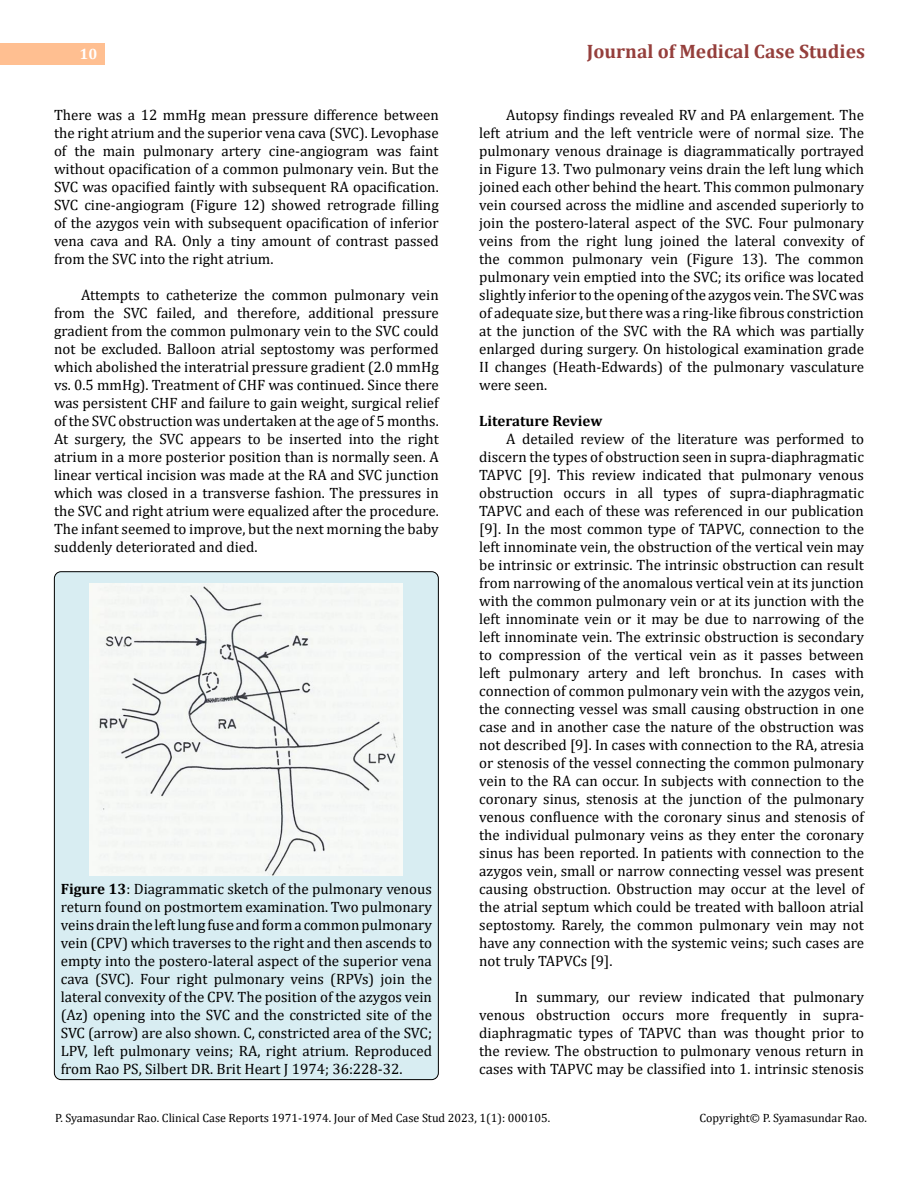
<style>
.page{position:relative;width:918px;height:1188px;background:#fff}
.page>*{position:absolute;margin:0;border:0;box-sizing:border-box;transform-origin:0 0}
.t1{font:700 19.5px "Cambria";color:#953f3c}
.t2{font:15px/18px "Cambria";color:#000;text-align:justify}
.t3{font:700 15px "Cambria";color:#000}
.t4{font:700 15px "Cambria";color:#fff}
.t5{font:12px "Cambria";color:#000}
.s1{font-weight:700}
</style>
<div class="page">
<div style="left:0;top:43px;width:105px;height:21px;background:#ffbf91"></div>
<div style="left:54px;top:572px;width:384px;height:508px;background:#d8edf2;border-radius:7px"></div>
<img style="left:90px;top:584px;width:313px;height:292px">
<p class="t4" style="left:80px;top:44px;width:19px">10</p>
<h1 class="t1" style="left:587px;top:38px;width:280px">Journal of Medical Case Studies</h1>
<p class="t2" style="left:54px;top:105px;width:386px">There was a 12 mmHg mean pressure difference between the right atrium and the superior vena cava (SVC). Levophase of the main pulmonary artery cine-angiogram was faint without opacification of a common pulmonary vein. But the SVC was opacified faintly with subsequent RA opacification.<br>SVC cine-angiogram (Figure 12) showed retrograde filling of the azygos vein with subsequent opacification of inferior vena cava and RA. Only a tiny amount of contrast passed from the SVC into the right atrium.</p>
<p class="t2" style="left:54px;top:285px;width:386px;text-indent:27px">Attempts to catheterize the common pulmonary vein from the SVC failed, and therefore, additional pressure gradient from the common pulmonary vein to the SVC could not be excluded. Balloon atrial septostomy was performed which abolished the interatrial pressure gradient (2.0 mmHg vs. 0.5 mmHg). Treatment of CHF was continued. Since there was persistent CHF and failure to gain weight, surgical relief of the SVC obstruction was undertaken at the age of 5 months.<br>At surgery, the SVC appears to be inserted into the right atrium in a more posterior position than is normally seen. A linear vertical incision was made at the RA and SVC junction which was closed in a transverse fashion. The pressures in the SVC and right atrium were equalized after the procedure.<br>The infant seemed to improve, but the next morning the baby suddenly deteriorated and died.</p>
<p class="t2" style="left:61px;top:879px;width:373px"><span class="s1">Figure 13</span>: Diagrammatic sketch of the pulmonary venous return found on postmortem examination. Two pulmonary veins drain the left lung fuse and form a common pulmonary vein (CPV) which traverses to the right and then ascends to empty into the postero-lateral aspect of the superior vena cava (SVC). Four right pulmonary veins (RPVs) join the lateral convexity of the CPV. The position of the azygos vein (Az) opening into the SVC and the constricted site of the SVC (arrow) are also shown. C, constricted area of the SVC; LPV, left pulmonary veins; RA, right atrium. Reproduced from Rao PS, Silbert DR. Brit Heart J 1974; 36:228-32.</p>
<p class="t2" style="left:479px;top:105px;width:386px;text-indent:27px">Autopsy findings revealed RV and PA enlargement. The left atrium and the left ventricle were of normal size. The pulmonary venous drainage is diagrammatically portrayed in Figure 13. Two pulmonary veins drain the left lung which joined each other behind the heart. This common pulmonary vein coursed across the midline and ascended superiorly to join the postero-lateral aspect of the SVC. Four pulmonary veins from the right lung joined the lateral convexity of the common pulmonary vein (Figure 13). The common pulmonary vein emptied into the SVC; its orifice was located slightly inferior to the opening of the azygos vein. The SVC was of adequate size, but there was a ring-like fibrous constriction at the junction of the SVC with the RA which was partially enlarged during surgery. On histological examination grade II changes (Heath-Edwards) of the pulmonary vasculature were seen.</p>
<p class="t3" style="left:479px;top:410px;width:125px">Literature Review</p>
<p class="t2" style="left:479px;top:429px;width:386px;text-indent:27px">A detailed review of the literature was performed to discern the types of obstruction seen in supra-diaphragmatic TAPVC [9]. This review indicated that pulmonary venous obstruction occurs in all types of supra-diaphragmatic TAPVC and each of these was referenced in our publication [9]. In the most common type of TAPVC, connection to the left innominate vein, the obstruction of the vertical vein may be intrinsic or extrinsic. The intrinsic obstruction can result from narrowing of the anomalous vertical vein at its junction with the common pulmonary vein or at its junction with the left innominate vein or it may be due to narrowing of the left innominate vein. The extrinsic obstruction is secondary to compression of the vertical vein as it passes between left pulmonary artery and left bronchus. In cases with connection of common pulmonary vein with the azygos vein, the connecting vessel was small causing obstruction in one case and in another case the nature of the obstruction was not described [9]. In cases with connection to the RA, atresia or stenosis of the vessel connecting the common pulmonary vein to the RA can occur. In subjects with connection to the coronary sinus, stenosis at the junction of the pulmonary venous confluence with the coronary sinus and stenosis of the individual pulmonary veins as they enter the coronary sinus has been reported. In patients with connection to the azygos vein, small or narrow connecting vessel was present causing obstruction. Obstruction may occur at the level of the atrial septum which could be treated with balloon atrial septostomy. Rarely, the common pulmonary vein may not have any connection with the systemic veins; such cases are not truly TAPVCs [9].</p>
<p class="t2" style="left:479px;top:987px;width:386px;text-indent:36px">In summary, our review indicated that pulmonary venous obstruction occurs more frequently in supra&shy;diaphragmatic types of TAPVC than was thought prior to the review. The obstruction to pulmonary venous return in cases with TAPVC may be classified into 1. intrinsic stenosis</p>
<p class="t5" style="left:55px;top:1111px;width:497px">P. Syamasundar Rao. Clinical Case Reports 1971-1974. Jour of Med Case Stud 2023, 1(1): 000105.</p>
<p class="t5" style="left:699px;top:1111px;width:169px">Copyright© P. Syamasundar Rao.</p>
</div>
